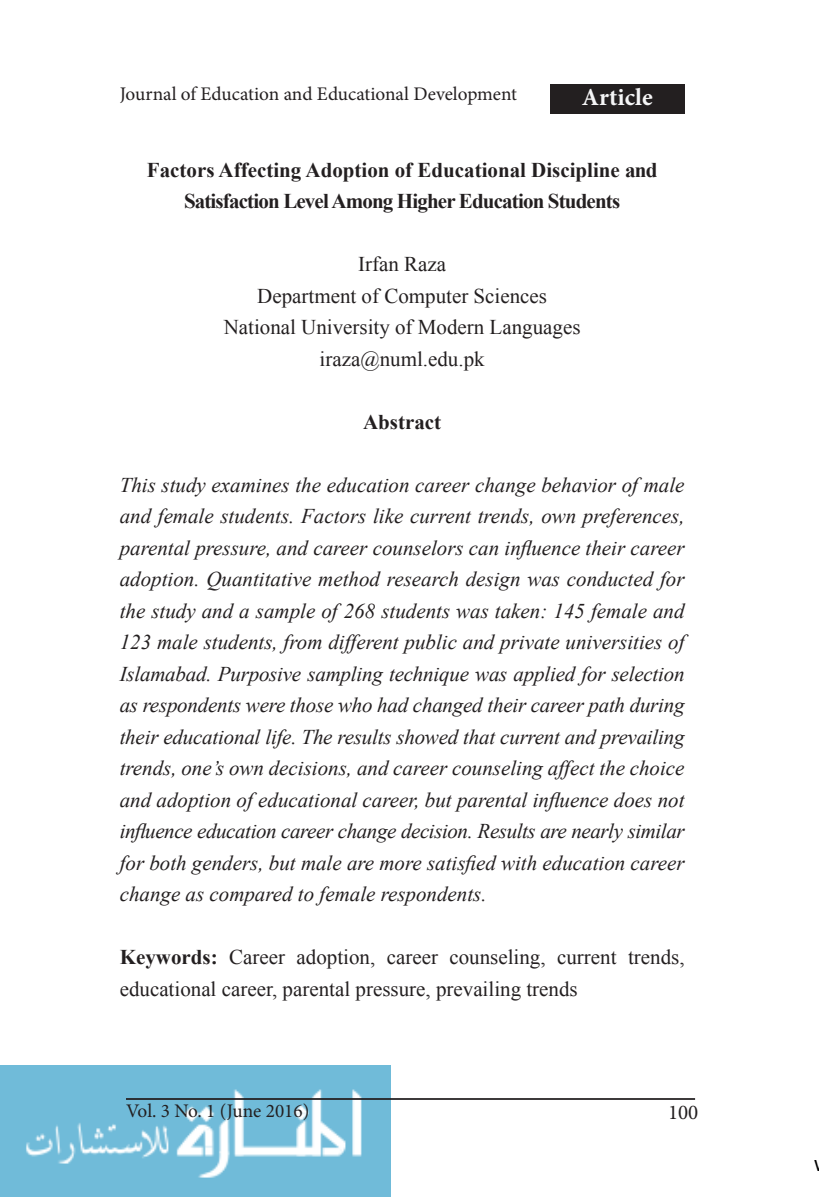
<style>
.page{position:relative;width:819px;height:1197px;background:#fff}
.page>*{position:absolute;margin:0;border:0;box-sizing:border-box;transform-origin:0 0}
.t1{font:700 24.5px "Minion Pro";letter-spacing:.005em;color:#f5f5f6}
.t2{font:italic 21px/31.5px "Times New Roman";color:#231f20;text-align:justify}
.t3{font:21px/31.5px "Times New Roman";color:#231f20;text-align:center}
.t4{font:700 21px/31.5px "Times New Roman";letter-spacing:-.02em;color:#231f20;text-align:center}
.t5{font:700 21px "Times New Roman";color:#231f20}
.t6{font:21px "Minion Pro";color:#231f20}
.t7{font:19.25px "Minion Pro";letter-spacing:-.005em;color:#231f20}
.s1{font-weight:700}
</style>
<div class="page">
<img style="left:0;top:1066px;width:390px;height:131px">
<hr style="left:126px;top:1098px;width:569px;height:2px;background:#231f20">
<div style="left:550px;top:84px;width:135px;height:29px;background:#231f20"></div>
<p class="t7" style="left:120px;top:81px;width:399px">Journal of Education and Educational Development</p>
<p class="t1" style="left:582px;top:80px;width:72px">Article</p>
<p class="t4" style="left:147px;top:154px;width:512px">Factors Affecting Adoption of Educational Discipline and<br>Satisfaction Level Among Higher Education Students</p>
<p class="t3" style="left:224px;top:248px;width:358px">Irfan Raza<br>Department of Computer Sciences<br>National University of Modern Languages iraza@numl.edu.pk</p>
<p class="t5" style="left:363px;top:407px;width:80px">Abstract</p>
<p class="t2" style="left:120px;top:469px;width:567px">This study examines the education career change behavior of male and female students. Factors like current trends, own preferences, parental pressure, and career counselors can influence their career adoption. Quantitative method research design was conducted for the study and a sample of 268 students was taken: 145 female and 123 male students, from different public and private universities of Islamabad. Purposive sampling technique was applied for selection as respondents were those who had changed their career path during their educational life. The results showed that current and prevailing trends, one’s own decisions, and career counseling affect the choice and adoption of educational career, but parental influence does not influence education career change decision. Results are nearly similar for both genders, but male are more satisfied with education career change as compared to female respondents.</p>
<p class="t3" style="left:120px;top:941px;width:566px;text-align:left"><span class="s1">Keywords:</span> Career adoption, career counseling, current trends, educational career, parental pressure, prevailing trends</p>
<p class="t7" style="left:126px;top:1098px;width:185px">Vol. 3 No. 1 (June 2016)</p>
<p class="t6" style="left:668px;top:1098px;width:32px">100</p>
</div>
